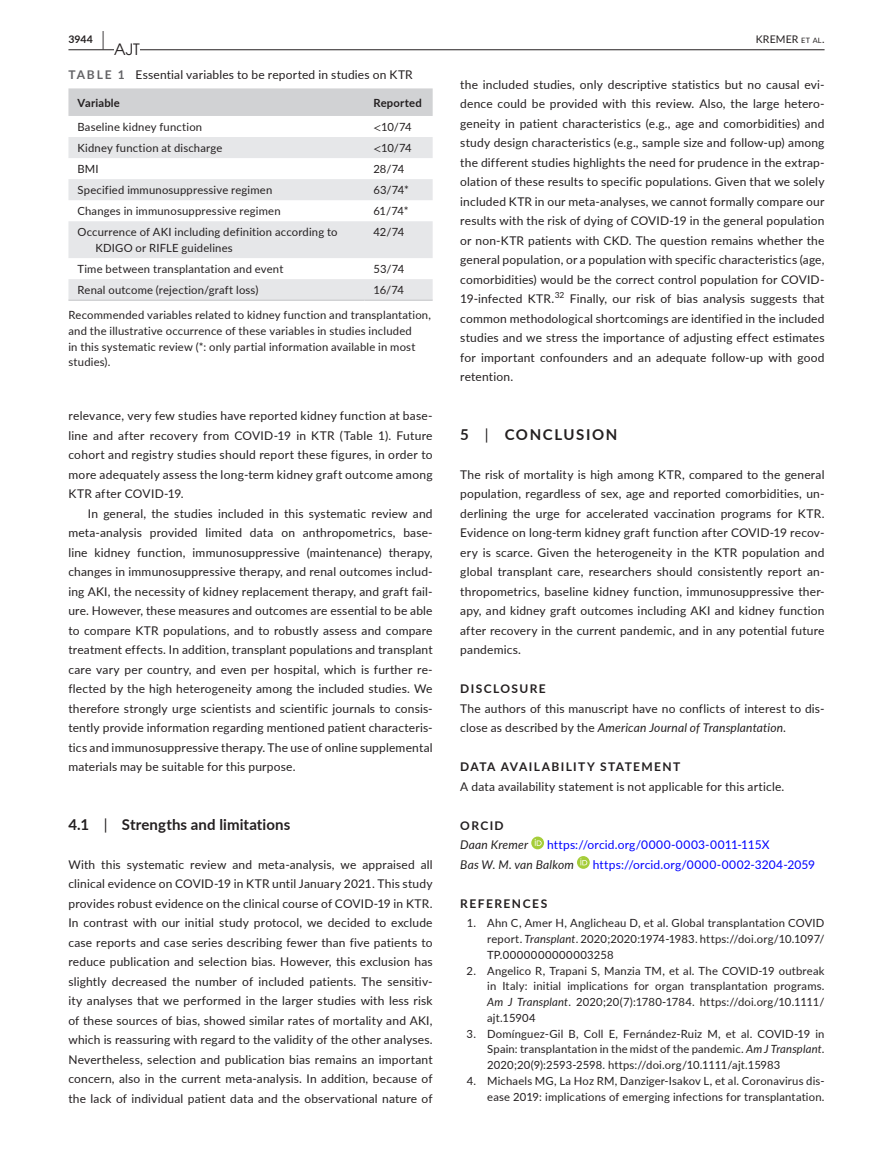
<style>
.page{position:relative;width:893px;height:1174px;background:#fff}
.page>*{position:absolute;margin:0;border:0;box-sizing:border-box;transform-origin:0 0}
.t1{font:15.6px "Avant Garde";color:#231f20}
.t2{font:700 15px "Lato";letter-spacing:.01em;color:#231f20}
.t3{font:700 15px "Lato";letter-spacing:.11em;color:#231f20}
.t4{font:12px/19.5px "Lato";letter-spacing:.015em;color:#231f20;text-align:justify}
.t5{font:12px "Lato";letter-spacing:.015em;color:#00f}
.t6{font:700 12px "Lato";letter-spacing:.115em;color:#231f20}
.t7{font:italic 12px "Lato";letter-spacing:.015em;color:#231f20}
.t8{font:11.25px/15.8px "Lato";letter-spacing:.015em;color:#231f20;text-align:justify}
.t9{font:700 11.25px "Lato";letter-spacing:.02em;color:#231f20}
.t10{font:10.5px "Lato";letter-spacing:.015em;color:#231f20}
.t11{font:700 10.5px "Lato";color:#231f20}
.t12{font:8.4px "Lato";color:#231f20}
.s1{font-size:19.5px}
.s2{font-weight:700;color:#636366}
.s3{font-family:"STIX"}
.s4{font-weight:400}
.s5{font-size:7.35px}
.s6{font-style:italic}
</style>
<div class="page">
<hr style="left:68px;top:49px;width:756px;height:1px;background:#231f20">
<div style="left:114px;top:41px;width:26px;height:17px;background:#fff"></div>
<svg style="left:531px;top:836px;width:13px;height:13px"></svg>
<svg style="left:535px;top:839px;width:7px;height:7px"></svg>
<svg style="left:577px;top:856px;width:13px;height:12px"></svg>
<svg style="left:580px;top:858px;width:7px;height:7px"></svg>
<div style="left:68px;top:88px;width:365px;height:28px;background:#d1d2d4"></div>
<svg style="left:68px;top:137px;width:365px;height:162px;fill:#e6e7e9"></svg>
<hr style="left:68px;top:299px;width:296px;height:2px;background:#d1d2d4">
<hr style="left:364px;top:299px;width:69px;height:2px;background:#d1d2d4">
<p class="t11" style="left:68px;top:31px;width:37px">3944 <span class="s1">|</span></p>
<h1 class="t1" style="left:114px;top:40px;width:27px">AJT</h1>
<p class="t4" style="left:68px;top:64px;width:346px"><span class="s2">TABLE 1</span> Essential variables to be reported in studies on KTR</p>
<p class="t9" style="left:77px;top:94px;width:44px">Variable</p>
<p class="t9" style="left:373px;top:94px;width:50px">Reported</p>
<p class="t8" style="left:77px;top:119px;width:126px">Baseline kidney function</p>
<p class="t8" style="left:373px;top:119px;width:40px"><span class="s3">&lt;</span>10/74</p>
<p class="t8" style="left:77px;top:140px;width:146px">Kidney function at discharge</p>
<p class="t8" style="left:373px;top:140px;width:40px"><span class="s3">&lt;</span>10/74</p>
<p class="t8" style="left:77px;top:161px;width:23px">BMI</p>
<p class="t8" style="left:373px;top:161px;width:32px">28/74</p>
<p class="t8" style="left:77px;top:182px;width:196px">Specified immunosuppressive regimen</p>
<p class="t8" style="left:373px;top:182px;width:37px">63/74*</p>
<p class="t8" style="left:77px;top:203px;width:205px">Changes in immunosuppressive regimen</p>
<p class="t8" style="left:373px;top:203px;width:37px">61/74*</p>
<p class="t8" style="left:95px;top:224px;width:244px;text-indent:-18px">Occurrence of AKI including definition according to<br>KDIGO or RIFLE guidelines</p>
<p class="t8" style="left:373px;top:224px;width:32px">42/74</p>
<p class="t8" style="left:77px;top:261px;width:207px">Time between transplantation and event</p>
<p class="t8" style="left:373px;top:261px;width:32px">53/74</p>
<p class="t8" style="left:77px;top:282px;width:182px">Renal outcome (rejection/graft loss)</p>
<p class="t8" style="left:373px;top:282px;width:32px">16/74</p>
<p class="t8" style="left:68px;top:306px;width:364px;text-align:left">Recommended variables related to kidney function and transplantation, and the illustrative occurrence of these variables in studies included<br>in this systematic review (*: only partial information available in most studies).</p>
<p class="t4" style="left:68px;top:405px;width:366px">relevance, very few studies have reported kidney function at base&shy;line and after recovery from COVID-19 in KTR (Table 1). Future cohort and registry studies should report these figures, in order to more adequately assess the long-term kidney graft outcome among KTR after COVID-19.</p>
<p class="t4" style="left:68px;top:503px;width:366px;text-indent:20px">In general, the studies included in this systematic review and meta-analysis provided limited data on anthropometrics, base&shy;line kidney function, immunosuppressive (maintenance) therapy, changes in immunosuppressive therapy, and renal outcomes includ&shy;ing AKI, the necessity of kidney replacement therapy, and graft fail&shy;ure. However, these measures and outcomes are essential to be able to compare KTR populations, and to robustly assess and compare treatment effects. In addition, transplant populations and transplant care vary per country, and even per hospital, which is further re&shy;flected by the high heterogeneity among the included studies. We therefore strongly urge scientists and scientific journals to consis&shy;tently provide information regarding mentioned patient characteris&shy;tics and immunosuppressive therapy. The use of online supplemental materials may be suitable for this purpose.</p>
<p class="t2" style="left:68px;top:813px;width:223px">4.1 <span class="s4">|</span> Strengths and limitations</p>
<p class="t4" style="left:68px;top:854px;width:366px">With this systematic review and meta-analysis, we appraised all clinical evidence on COVID-19 in KTR until January 2021. This study provides robust evidence on the clinical course of COVID-19 in KTR.<br>In contrast with our initial study protocol, we decided to exclude case reports and case series describing fewer than five patients to reduce publication and selection bias. However, this exclusion has slightly decreased the number of included patients. The sensitiv&shy;ity analyses that we performed in the larger studies with less risk of these sources of bias, showed similar rates of mortality and AKI, which is reassuring with regard to the validity of the other analyses.<br>Nevertheless, selection and publication bias remains an important concern, also in the current meta-analysis. In addition, because of the lack of individual patient data and the observational nature of</p>
<p class="t10" style="left:756px;top:31px;width:70px">KREMER <span class="s5">et al</span>.</p>
<p class="t4" style="left:460px;top:74px;width:366px">the included studies, only descriptive statistics but no causal evi&shy;dence could be provided with this review. Also, the large hetero&shy;geneity in patient characteristics (e.g., age and comorbidities) and study design characteristics (e.g., sample size and follow-up) among the different studies highlights the need for prudence in the extrap&shy;olation of these results to specific populations. Given that we solely included KTR in our meta-analyses, we cannot formally compare our results with the risk of dying of COVID-19 in the general population or non-KTR patients with CKD. The question remains whether the general population, or a population with specific characteristics (age, comorbidities) would be the correct control population for COVID-19-infected KTR.</p>
<p class="t12" style="left:555px;top:289px;width:11px">32</p>
<p class="t4" style="left:460px;top:288px;width:366px;text-indent:110px">Finally, our risk of bias analysis suggests that common methodological shortcomings are identified in the included studies and we stress the importance of adjusting effect estimates for important confounders and an adequate follow-up with good retention.</p>
<p class="t3" style="left:460px;top:423px;width:159px">5 <span class="s4">|</span> CONCLUSION</p>
<p class="t4" style="left:460px;top:464px;width:366px">The risk of mortality is high among KTR, compared to the general population, regardless of sex, age and reported comorbidities, un&shy;derlining the urge for accelerated vaccination programs for KTR.<br>Evidence on long-term kidney graft function after COVID-19 recov&shy;ery is scarce. Given the heterogeneity in the KTR population and global transplant care, researchers should consistently report an&shy;thropometrics, baseline kidney function, immunosuppressive ther&shy;apy, and kidney graft outcomes including AKI and kidney function after recovery in the current pandemic, and in any potential future pandemics.</p>
<p class="t6" style="left:460px;top:680px;width:87px">DISCLOSURE</p>
<p class="t4" style="left:460px;top:698px;width:366px">The authors of this manuscript have no conflicts of interest to dis&shy;close as described by the <span class="s6">American Journal of Transplantation</span>.</p>
<p class="t6" style="left:460px;top:758px;width:221px">DATA AVAILABILITY STATEMENT</p>
<p class="t4" style="left:460px;top:776px;width:326px">A data availability statement is not applicable for this article.</p>
<p class="t6" style="left:460px;top:816px;width:45px">ORCID</p>
<p class="t7" style="left:460px;top:836px;width:69px">Daan Kremer</p>
<p class="t5" style="left:547px;top:836px;width:224px">https://orcid.org/0000-0003-0011-115X</p>
<p class="t7" style="left:460px;top:856px;width:115px">Bas W. M. van Balkom</p>
<p class="t5" style="left:593px;top:856px;width:224px">https://orcid.org/0000-0002-3204-2059</p>
<p class="t6" style="left:460px;top:894px;width:88px">REFERENCES</p>
<p class="t8" style="left:487px;top:915px;width:339px;text-indent:-20px">1. Ahn C, Amer H, Anglicheau D, et al. Global transplantation COVID report. <span class="s6">Transplant</span>. 2020;2020:1974-1983. https://doi.org/10.1097/ TP.0000000000003258</p>
<p class="t8" style="left:487px;top:962px;width:339px;text-indent:-21px">2. Angelico R, Trapani S, Manzia TM, et al. The COVID-19 outbreak in Italy: initial implications for organ transplantation programs.<br><span class="s6">Am J Transplant</span>. 2020;20(7):1780-1784. https://doi.org/10.1111/ ajt.15904</p>
<p class="t8" style="left:487px;top:1025px;width:339px;text-indent:-21px">3. Domínguez-Gil B, Coll E, Fernández-Ruiz M, et al. COVID-19 in Spain: transplantation in the midst of the pandemic. <span class="s6">Am J Transplant</span>.<br>2020;20(9):2593-2598. https://doi.org/10.1111/ajt.15983</p>
<p class="t8" style="left:467px;top:1072px;width:359px;text-align:right">4. Michaels MG, La Hoz RM, Danziger-Isakov L, et al. Coronavirus dis&shy;ease 2019: implications of emerging infections for transplantation.</p>
</div>
